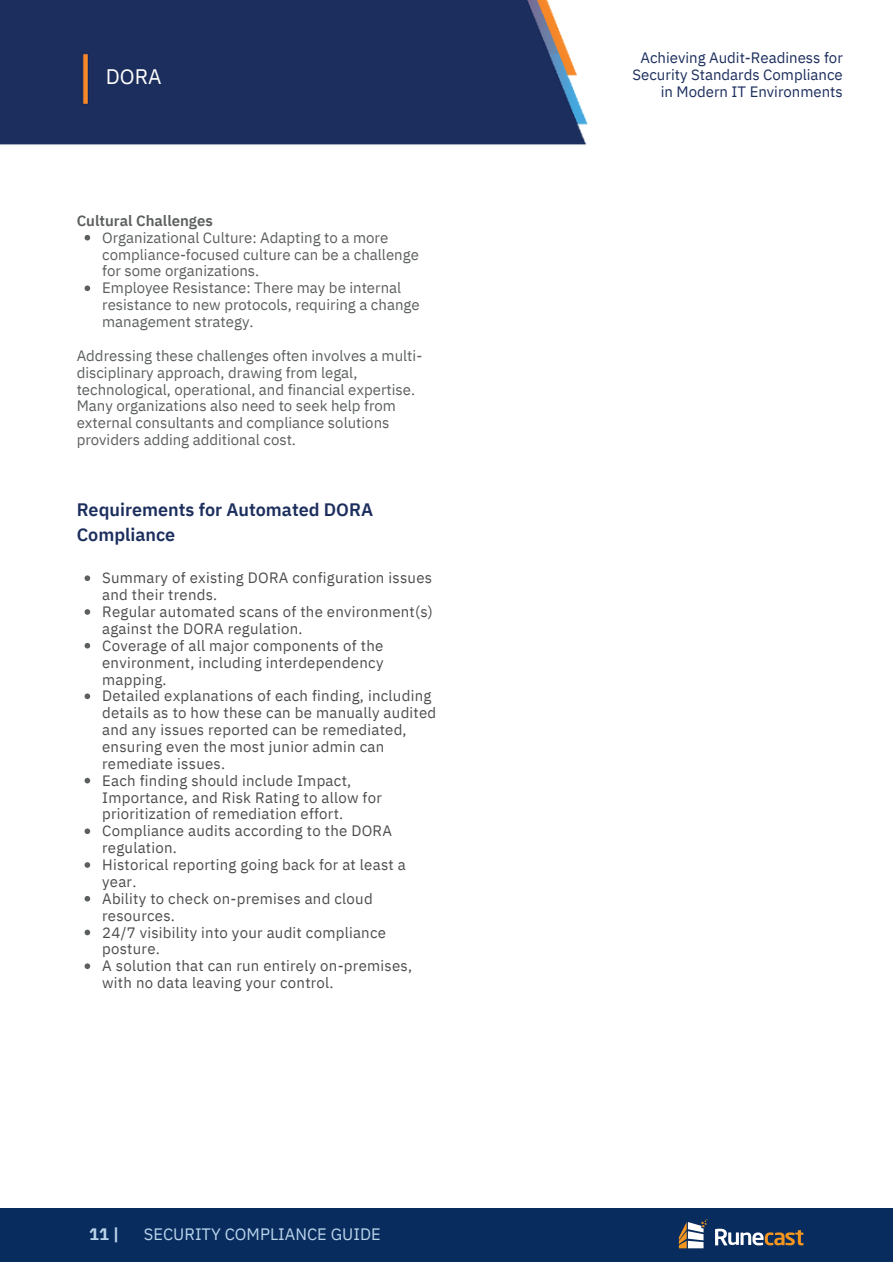
<style>
.page{position:relative;width:893px;height:1264px;background:#fff}
.page>*{position:absolute;margin:0;border:0;box-sizing:border-box;transform-origin:0 0}
.t1{font:21px "IBM Plex Sans";color:#fff}
.t2{font:600 18px/24.8px "IBM Plex Sans";color:#1c2e5d}
.t3{font:16.5px "IBM Plex Sans";color:#bad4ea}
.t4{font:700 16.5px "IBM Plex Sans";color:#bad4ea}
.t5{font:15px/16.8px "IBM Plex Sans";letter-spacing:.015em;color:#4c4d4c}
.t6{font:15px/16.8px "IBM Plex Sans";color:#5c5f5f}
.t7{font:15px/16.8px "IBM Plex Sans";color:#1c2e5d;text-align:right}
.t8{font:600 15px "IBM Plex Sans";color:#5c5f5f}
</style>
<div class="page">
<div style="left:0;top:0;width:588px;height:145px;background:#1c2e5d"></div>
<svg style="left:85px;top:235px;width:5px;height:5px"></svg>
<svg style="left:85px;top:285px;width:5px;height:6px"></svg>
<svg style="left:85px;top:575px;width:5px;height:6px"></svg>
<svg style="left:85px;top:609px;width:5px;height:5px"></svg>
<svg style="left:85px;top:643px;width:5px;height:5px"></svg>
<svg style="left:85px;top:693px;width:5px;height:6px"></svg>
<svg style="left:85px;top:777px;width:5px;height:6px"></svg>
<svg style="left:85px;top:828px;width:5px;height:6px"></svg>
<svg style="left:85px;top:862px;width:5px;height:5px"></svg>
<svg style="left:85px;top:896px;width:5px;height:5px"></svg>
<svg style="left:85px;top:929px;width:5px;height:6px"></svg>
<svg style="left:85px;top:963px;width:5px;height:6px"></svg>
<div style="left:0;top:1208px;width:892px;height:54px;background:#082c5e"></div>
<svg style="left:715px;top:1228px;width:88px;height:17px"></svg>
<svg style="left:678px;top:1219px;width:29px;height:29px"></svg>
<p class="t1" style="left:106px;top:62px;width:57px">DORA</p>
<p class="t8" style="left:77px;top:210px;width:138px">Cultural Challenges</p>
<p class="t6" style="left:102px;top:229px;width:318px">Organizational Culture: Adapting to a more compliance-focused culture can be a challenge for some organizations.</p>
<p class="t6" style="left:102px;top:279px;width:319px">Employee Resistance: There may be internal resistance to new protocols, requiring a change management strategy.</p>
<p class="t6" style="left:77px;top:347px;width:347px">Addressing these challenges often involves a multi&shy;disciplinary approach, drawing from legal, technological, operational, and financial expertise.<br>Many organizations also need to seek help from external consultants and compliance solutions providers adding additional cost.</p>
<p class="t2" style="left:77px;top:497px;width:298px">Requirements for Automated DORA<br>Compliance</p>
<p class="t5" style="left:102px;top:569px;width:331px">Summary of existing DORA configuration issues and their trends.</p>
<p class="t5" style="left:102px;top:603px;width:332px">Regular automated scans of the environment(s) against the DORA regulation.</p>
<p class="t5" style="left:102px;top:636px;width:283px;text-align:justify">Coverage of all major components of the environment, including interdependency mapping.</p>
<p class="t5" style="left:102px;top:687px;width:335px">Detailed explanations of each finding, including details as to how these can be manually audited and any issues reported can be remediated, ensuring even the most junior admin can remediate issues.</p>
<p class="t5" style="left:102px;top:771px;width:281px">Each finding should include Impact,<br>Importance, and Risk Rating to allow for prioritization of remediation effort.</p>
<p class="t5" style="left:102px;top:822px;width:291px">Compliance audits according to the DORA regulation.</p>
<p class="t5" style="left:102px;top:856px;width:305px">Historical reporting going back for at least a year.</p>
<p class="t5" style="left:102px;top:889px;width:272px">Ability to check on-premises and cloud resources.</p>
<p class="t5" style="left:102px;top:923px;width:285px">24/7 visibility into your audit compliance posture.</p>
<p class="t5" style="left:102px;top:957px;width:311px">A solution that can run entirely on-premises, with no data leaving your control.</p>
<p class="t4" style="left:89px;top:1222px;width:32px">11 |</p>
<p class="t3" style="left:144px;top:1222px;width:238px">SECURITY COMPLIANCE GUIDE</p>
<p class="t7" style="left:632px;top:49px;width:212px">Achieving Audit-Readiness for<br>Security Standards Compliance in Modern IT Environments</p>
</div>
